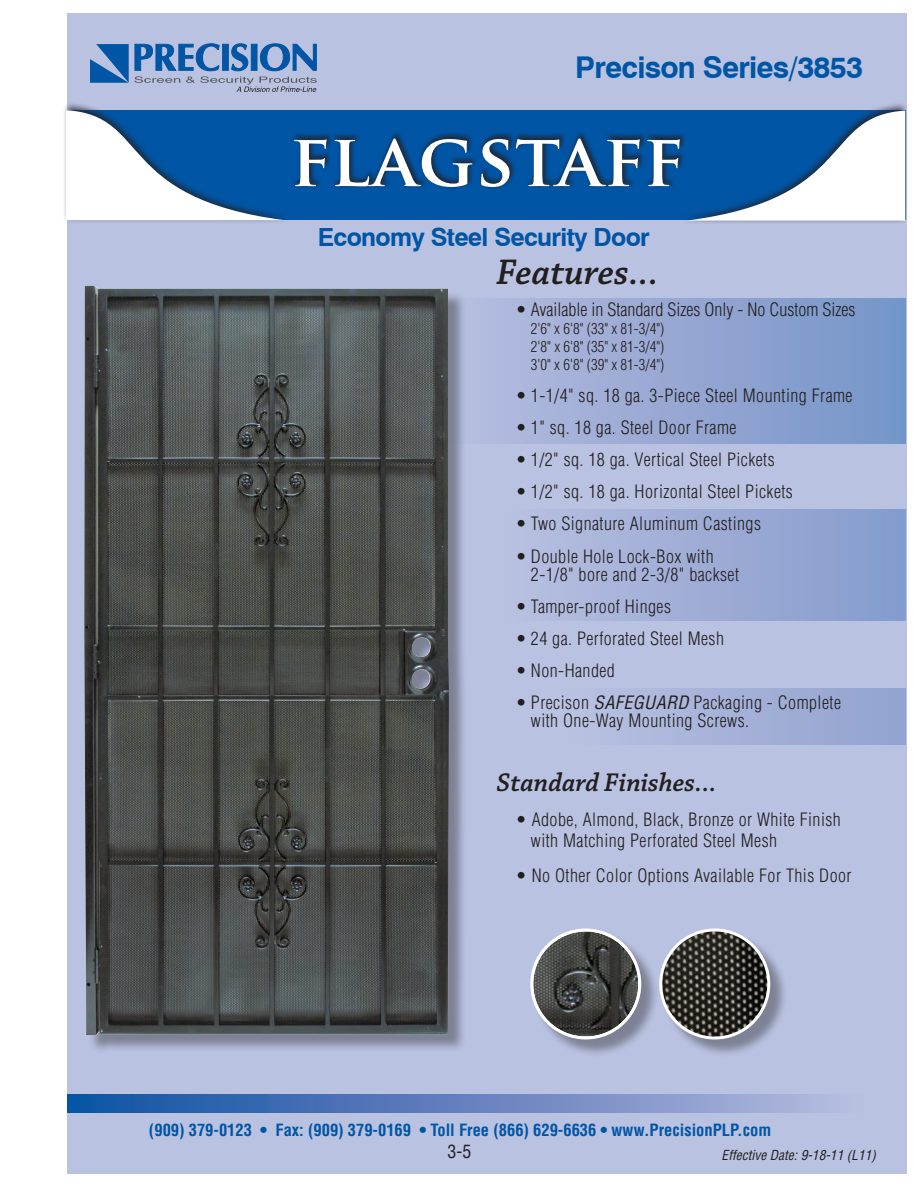
<style>
.page{position:relative;width:918px;height:1188px;background:#fff}
.page>*{position:absolute;margin:0;border:0;box-sizing:border-box;transform-origin:0 0}
.t1{font:700 72px "Trajan Pro";letter-spacing:.01em;color:#fff}
.t2{font:italic 600 37.5px "Chaparral Pro";color:#231f20}
.t3{font:700 30px "Swiss 721 BT";letter-spacing:-.025em;color:#0155a5}
.t4{font:italic 600 27px "Chaparral Pro";color:#231f20}
.t5{font:700 25.05px "Swiss 721 BT";letter-spacing:-.025em;color:#0155a5}
.t6{font:300 condensed 18px/18px "Helvetica";letter-spacing:.025em;color:#231f20}
.t7{font:300 condensed 18px "Helvetica";color:#231f20}
.t8{font:condensed 18px "Helvetica";color:#231f20}
.t9{font:700 condensed 16.5px "Helvetica";color:#0155a5}
.t10{font:300 condensed 15px/18px "Helvetica";color:#231f20;text-align:justify}
.t11{font:italic condensed 13.5px "Helvetica";color:#231f20}
.s1{font-weight:400}
.s2{font-weight:400;font-style:italic}
</style>
<div class="page">
<div style="left:68px;top:14px;width:839px;height:1160px;background:#b9c2e1"></div>
<div style="left:68px;top:1094px;width:796px;height:18px;background:linear-gradient(to right,#0d4fa3,#bab9de)"></div>
<div style="left:533px;top:931px;width:127px;height:127px;background:#231f20;opacity:.4"></div>
<svg style="left:533px;top:931px;width:107px;height:107px;background:#5d5f62"></svg>
<div style="left:530px;top:928px;width:111px;height:112px;border:3px solid #fff;border-radius:50%"></div>
<div style="left:662px;top:931px;width:127px;height:127px;background:#231f20;opacity:.4"></div>
<img style="left:661px;top:930px;width:108px;height:108px;border-radius:54px">
<div style="left:659px;top:928px;width:111px;height:112px;border:3px solid #fff;border-radius:50%"></div>
<div style="left:441px;top:298px;width:465px;height:146px;background:linear-gradient(to right,#b9bddf,#7494c8)"></div>
<div style="left:508px;top:510px;width:398px;height:111px;background:linear-gradient(to right,#b8bfe0,#839bcc)"></div>
<div style="left:574px;top:688px;width:332px;height:57px;background:linear-gradient(to right,#b8c0e0,#91a2d0)"></div>
<div style="left:86px;top:288px;width:382px;height:766px;background:#231f20;opacity:.4"></div>
<img style="left:84px;top:286px;width:365px;height:749px">
<div style="left:66px;top:110px;width:839px;height:110px;background:#0155a5"></div>
<div style="left:63px;top:102px;width:228px;height:122px;background:#231f20;opacity:.75"></div>
<svg style="left:66px;top:110px;width:218px;height:110px"></svg>
<div style="left:680px;top:102px;width:229px;height:122px;background:#231f20;opacity:.75"></div>
<svg style="left:687px;top:111px;width:218px;height:110px"></svg>
<svg style="left:90px;top:44px;width:227px;height:48px"></svg>
<div style="left:290px;top:131px;width:397px;height:59px;background:#231f20;opacity:.75"></div>
<p class="t3" style="left:575px;top:49px;width:289px">Precison Series/3853</p>
<p class="t1" style="left:290px;top:115px;width:396px">FLAGSTAFF</p>
<p class="t5" style="left:318px;top:222px;width:334px">Economy Steel Security Door</p>
<p class="t2" style="left:496px;top:251px;width:164px">Features...</p>
<p class="t7" style="left:516px;top:299px;width:341px">• Available in Standard Sizes Only - No Custom Sizes</p>
<p class="t10" style="left:531px;top:320px;width:135px">2'6<span class="s1">"</span> x 6'8<span class="s1">"</span> (33<span class="s1">"</span> x 81-3/4<span class="s1">"</span>)<br>2'8<span class="s1">"</span> x 6'8<span class="s1">"</span> (35<span class="s1">"</span> x 81-3/4<span class="s1">"</span>)<br>3'0<span class="s1">"</span> x 6'8<span class="s1">"</span> (39<span class="s1">"</span> x 81-3/4<span class="s1">"</span>)</p>
<p class="t6" style="left:516px;top:387px;width:338px">• 1-1/4" sq. 18 ga. 3-Piece Steel Mounting Frame</p>
<p class="t6" style="left:516px;top:419px;width:222px">• 1" sq. 18 ga. Steel Door Frame</p>
<p class="t6" style="left:516px;top:451px;width:260px">• 1/2" sq. 18 ga. Vertical Steel Pickets</p>
<p class="t6" style="left:516px;top:483px;width:279px">• 1/2" sq. 18 ga. Horizontal Steel Pickets</p>
<p class="t6" style="left:516px;top:515px;width:247px">• Two Signature Aluminum Castings</p>
<p class="t6" style="left:531px;top:547px;width:210px;text-indent:-15px">• Double Hole Lock-Box with<br>2-1/8" bore and 2-3/8" backset</p>
<p class="t6" style="left:516px;top:597px;width:157px">• Tamper-proof Hinges</p>
<p class="t6" style="left:516px;top:629px;width:210px">• 24 ga. Perforated Steel Mesh</p>
<p class="t6" style="left:516px;top:661px;width:101px">• Non-Handed</p>
<p class="t6" style="left:531px;top:693px;width:312px;text-indent:-15px">• Precison <span class="s2">SAFEGUARD</span> Packaging - Complete with One-Way Mounting Screws.</p>
<p class="t4" style="left:496px;top:767px;width:222px">Standard Finishes...</p>
<p class="t6" style="left:531px;top:809px;width:312px;line-height:21px;text-indent:-15px">• Adobe, Almond, Black, Bronze or White Finish with Matching Perforated Steel Mesh</p>
<p class="t6" style="left:516px;top:866px;width:337px">• No Other Color Options Available For This Door</p>
<p class="t9" style="left:149px;top:1120px;width:624px">(909) 379-0123 • Fax: (909) 379-0169 • Toll Free (866) 629-6636 • www.PrecisionPLP.com</p>
<p class="t8" style="left:448px;top:1141px;width:25px">3-5</p>
<p class="t11" style="left:722px;top:1147px;width:156px">Effective Date: 9-18-11 (L11)</p>
</div>
